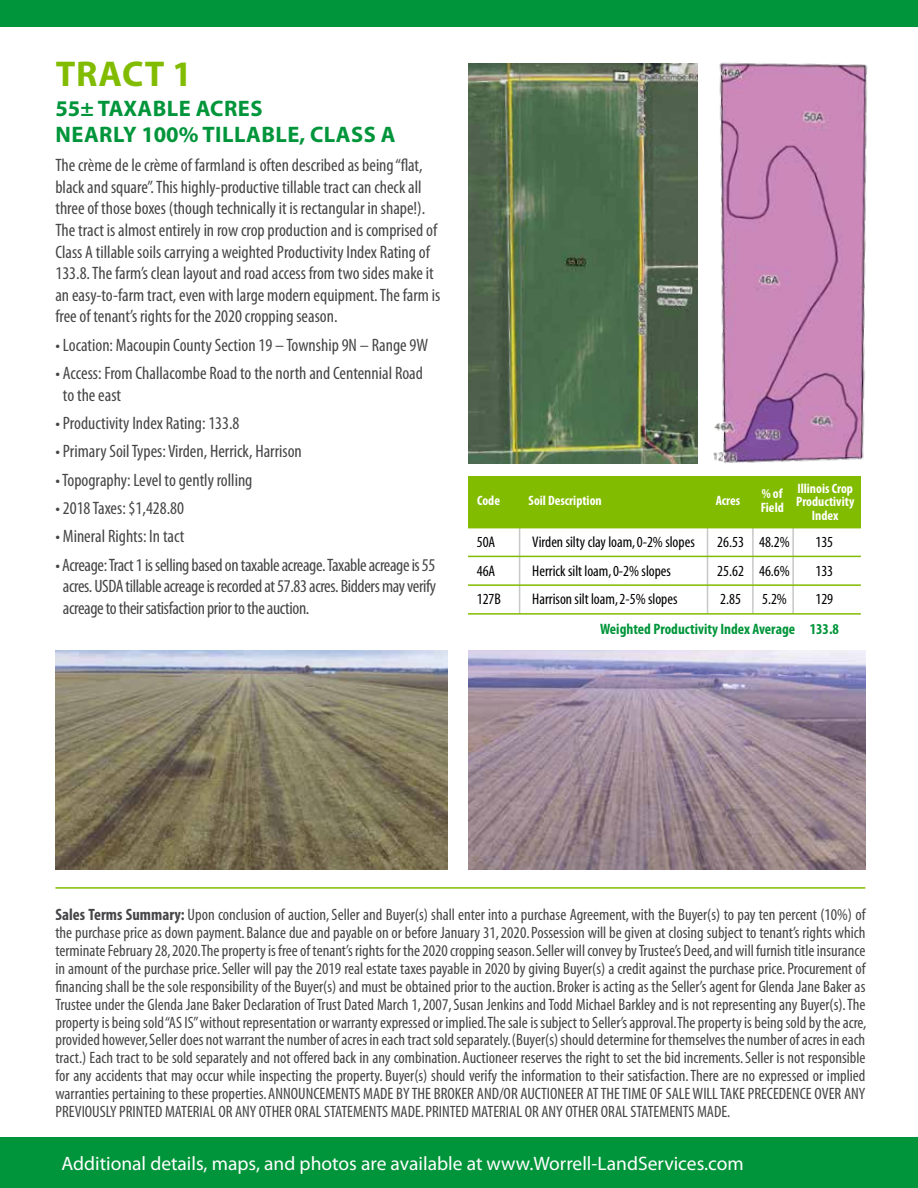
<style>
.page{position:relative;width:918px;height:1188px;background:#fff}
.page>*{position:absolute;margin:0;border:0;box-sizing:border-box;transform-origin:0 0}
.t1{font:700 36px "Myriad Pro";letter-spacing:.025em;color:#82bc00}
.t2{font:700 22.5px/25.5px "Myriad Pro";letter-spacing:.02em;color:#00953a}
.t3{font:19.5px "Myriad Pro";color:#fff}
.t4{font:condensed 18px/21.6px "Myriad Pro";color:#464547}
.t5{font:condensed 16.5px/17.9px "Myriad";color:#464547;text-align:justify}
.t6{font:condensed 15.45px "Myriad";color:#000}
.t7{font:700 condensed 15.15px "Myriad Pro";color:#00953a}
.t8{font:700 condensed 13.65px/13.6px "Myriad Pro";color:#fff}
.s1{font-weight:700}
</style>
<div class="page">
<div style="left:0;top:1137px;width:918px;height:51px;background:#00953a"></div>
<div style="left:0;top:0;width:918px;height:27px;background:#00953a"></div>
<hr style="left:55px;top:887px;width:810px;height:2px;background:#82bc00">
<img style="left:468px;top:64px;width:230px;height:399px">
<img style="left:713px;top:62px;width:155px;height:401px">
<img style="left:468px;top:650px;width:397px;height:219px">
<img style="left:55px;top:650px;width:392px;height:219px">
<hr style="left:519px;top:518px;width:1px;height:96px;background:#c7c8ca">
<hr style="left:707px;top:527px;width:1px;height:87px;background:#c7c8ca">
<hr style="left:752px;top:518px;width:2px;height:96px;background:#c7c8ca">
<hr style="left:792px;top:519px;width:2px;height:95px;background:#c7c8ca">
<div style="left:468px;top:476px;width:393px;height:51px;background:#82bc00"></div>
<hr style="left:468px;top:556px;width:393px;height:1px;background:#82bc00">
<hr style="left:468px;top:584px;width:393px;height:2px;background:#82bc00">
<hr style="left:468px;top:527px;width:393px;height:1px;background:#82bc00">
<hr style="left:468px;top:613px;width:393px;height:2px;background:#82bc00">
<h1 class="t1" style="left:56px;top:51px;width:138px">TRACT 1</h1>
<h2 class="t2" style="left:55px;top:95px;width:342px">55± TAXABLE ACRES<br>NEARLY 100% TILLABLE, CLASS A</h2>
<p class="t4" style="left:55px;top:154px;width:386px">The crème de le crème of farmland is often described as being “flat, black and square”. This highly-productive tillable tract can check all three of those boxes (though technically it is rectangular in shape!).<br>The tract is almost entirely in row crop production and is comprised of Class A tillable soils carrying a weighted Productivity Index Rating of 133.8. The farm’s clean layout and road access from two sides make it an easy-to-farm tract, even with large modern equipment. The farm is free of tenant’s rights for the 2020 cropping season.</p>
<p class="t4" style="left:55px;top:334px;width:374px">• Location: Macoupin County Section 19 – Township 9N – Range 9W</p>
<p class="t4" style="left:63px;top:362px;width:362px;text-indent:-8px">• Access: From Challacombe Road to the north and Centennial Road to the east</p>
<p class="t4" style="left:55px;top:412px;width:186px">• Productivity Index Rating: 133.8</p>
<p class="t4" style="left:55px;top:440px;width:248px">• Primary Soil Types: Virden, Herrick, Harrison</p>
<p class="t4" style="left:55px;top:469px;width:199px">• Topography: Level to gently rolling</p>
<p class="t4" style="left:55px;top:497px;width:130px">• 2018 Taxes: $1,428.80</p>
<p class="t4" style="left:55px;top:525px;width:131px">• Mineral Rights: In tact</p>
<p class="t4" style="left:63px;top:554px;width:375px;text-align:justify;text-indent:-8px">• Acreage: Tract 1 is selling based on taxable acreage. Taxable acreage is 55 acres. USDA tillable acreage is recorded at 57.83 acres. Bidders may verify acreage to their satisfaction prior to the auction.</p>
<p class="t8" style="left:477px;top:493px;width:24px">Code</p>
<p class="t8" style="left:529px;top:493px;width:75px">Soil Description</p>
<p class="t8" style="left:716px;top:493px;width:26px">Acres</p>
<p class="t8" style="left:761px;top:487px;width:25px">% of<br>Field</p>
<p class="t8" style="left:796px;top:481px;width:60px;text-align:center">Illinois Crop<br>Productivity<br>Index</p>
<p class="t6" style="left:477px;top:534px;width:20px">50A</p>
<p class="t6" style="left:532px;top:534px;width:164px">Virden silty clay loam, 0-2% slopes</p>
<p class="t6" style="left:717px;top:534px;width:74px">26.53 48.2%</p>
<p class="t6" style="left:815px;top:534px;width:19px">135</p>
<p class="t6" style="left:477px;top:563px;width:20px">46A</p>
<p class="t6" style="left:532px;top:563px;width:140px">Herrick silt loam, 0-2% slopes</p>
<p class="t6" style="left:717px;top:563px;width:74px">25.62 46.6%</p>
<p class="t6" style="left:815px;top:563px;width:19px">133</p>
<p class="t6" style="left:477px;top:591px;width:26px">127B</p>
<p class="t6" style="left:532px;top:591px;width:147px">Harrison silt loam, 2-5% slopes</p>
<p class="t6" style="left:720px;top:591px;width:22px">2.85</p>
<p class="t6" style="left:762px;top:591px;width:26px">5.2%</p>
<p class="t6" style="left:815px;top:591px;width:19px">129</p>
<p class="t7" style="left:600px;top:619px;width:240px">Weighted Productivity Index Average 133.8</p>
<p class="t5" style="left:55px;top:907px;width:813px"><span class="s1">Sales Terms Summary:</span> Upon conclusion of auction, Seller and Buyer(s) shall enter into a purchase Agreement, with the Buyer(s) to pay ten percent (10%) of the purchase price as down payment. Balance due and payable on or before January 31, 2020. Possession will be given at closing subject to tenant’s rights which terminate February 28, 2020.The property is free of tenant’s rights for the 2020 cropping season. Seller will convey byTrustee’s Deed, and will furnish title insurance in amount of the purchase price. Seller will pay the 2019 real estate taxes payable in 2020 by giving Buyer(s) a credit against the purchase price. Procurement of financing shall be the sole responsibility of the Buyer(s) and must be obtained prior to the auction. Broker is acting as the Seller’s agent for Glenda Jane Baker as Trustee under the Glenda Jane Baker Declaration of Trust Dated March 1, 2007, Susan Jenkins and Todd Michael Barkley and is not representing any Buyer(s). The property is being sold “AS IS” without representation or warranty expressed or implied.The sale is subject to Seller’s approval.The property is being sold by the acre, provided however, Seller does not warrant the number of acres in each tract sold separately. (Buyer(s) should determine for themselves the number of acres in each tract.) Each tract to be sold separately and not offered back in any combination. Auctioneer reserves the right to set the bid increments. Seller is not responsible for any accidents that may occur while inspecting the property. Buyer(s) should verify the information to their satisfaction. There are no expressed or implied warranties pertaining to these properties. ANNOUNCEMENTS MADE BY THE BROKER AND/OR AUCTIONEER AT THE TIME OF SALE WILL TAKE PRECEDENCE OVER ANY PREVIOUSLY PRINTED MATERIAL OR ANY OTHER ORAL STATEMENTS MADE. PRINTED MATERIAL OR ANY OTHER ORAL STATEMENTS MADE.</p>
<p class="t3" style="left:61px;top:1151px;width:684px">Additional details, maps, and photos are available at www.Worrell-LandServices.com</p>
</div>
